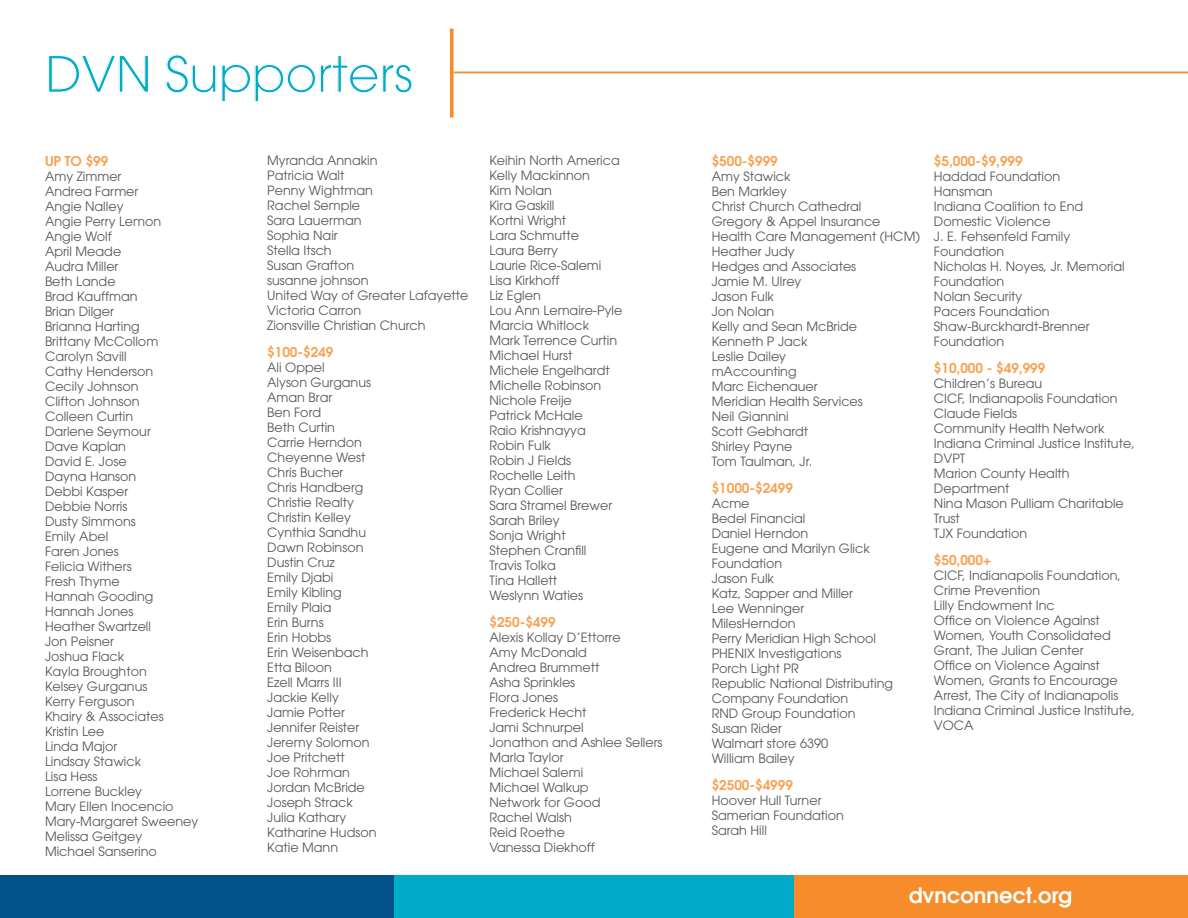
<style>
.page{position:relative;width:1188px;height:918px;background:#fff}
.page>*{position:absolute;margin:0;border:0;box-sizing:border-box;transform-origin:0 0}
.t1{font:49.5px "Avant Garde";letter-spacing:-.01em;color:#00acc8}
.t2{font:600 21px "Avant Garde";color:#fff}
.t3{font:600 13.5px "Avant Garde";color:#f8a153}
.t4{font:12.75px/15px "Avant Garde";color:#57585a}
</style>
<div class="page">
<div style="left:0;top:875px;width:394px;height:43px;background:#01528a"></div>
<div style="left:394px;top:875px;width:400px;height:43px;background:#00abc8"></div>
<div style="left:794px;top:875px;width:394px;height:43px;background:#f68c2a"></div>
<hr style="left:454px;top:72px;width:734px;height:1px;background:#f68c2a">
<svg style="left:450px;top:29px;width:4px;height:89px"></svg>
<h1 class="t1" style="left:45px;top:45px;width:370px">DVN Supporters</h1>
<p class="t3" style="left:45px;top:153px;width:65px">UP TO $99</p>
<p class="t4" style="left:45px;top:169px;width:155px">Amy Zimmer<br>Andrea Farmer<br>Angie Nalley<br>Angie Perry Lemon<br>Angie Wolf<br>April Meade<br>Audra Miller<br>Beth Lande<br>Brad Kauffman<br>Brian Dilger<br>Brianna Harting<br>Brittany McCollom<br>Carolyn Savill<br>Cathy Henderson<br>Cecily Johnson<br>Clifton Johnson<br>Colleen Curtin<br>Darlene Seymour<br>Dave Kaplan<br>David E. Jose<br>Dayna Hanson<br>Debbi Kasper<br>Debbie Norris<br>Dusty Simmons<br>Emily Abel<br>Faren Jones<br>Felicia Withers<br>Fresh Thyme<br>Hannah Gooding<br>Hannah Jones<br>Heather Swartzell<br>Jon Peisner<br>Joshua Flack<br>Kayla Broughton<br>Kelsey Gurganus<br>Kerry Ferguson<br>Khairy &amp; Associates<br>Kristin Lee<br>Linda Major<br>Lindsay Stawick<br>Lisa Hess<br>Lorrene Buckley<br>Mary Ellen Inocencio<br>Mary-Margaret Sweeney<br>Melissa Geitgey<br>Michael Sanserino</p>
<p class="t4" style="left:267px;top:153px;width:203px">Myranda Annakin<br>Patricia Walt<br>Penny Wightman<br>Rachel Semple<br>Sara Lauerman<br>Sophia Nair<br>Stella Itsch<br>Susan Grafton<br>susanne johnson<br>United Way of Greater Lafayette<br>Victoria Carron<br>Zionsville Christian Church</p>
<p class="t3" style="left:267px;top:344px;width:68px">$100-$249</p>
<p class="t4" style="left:267px;top:360px;width:111px">Ali Oppel<br>Alyson Gurganus<br>Aman Brar<br>Ben Ford<br>Beth Curtin<br>Carrie Herndon<br>Cheyenne West<br>Chris Bucher<br>Chris Handberg<br>Christie Realty<br>Christin Kelley<br>Cynthia Sandhu<br>Dawn Robinson<br>Dustin Cruz<br>Emily Djabi<br>Emily Kibling<br>Emily Plaia<br>Erin Burns<br>Erin Hobbs<br>Erin Weisenbach<br>Etta Biloon<br>Ezell Marrs III<br>Jackie Kelly<br>Jamie Potter<br>Jennifer Reister<br>Jeremy Solomon<br>Joe Pritchett<br>Joe Rohrman<br>Jordan McBride<br>Joseph Strack<br>Julia Kathary<br>Katharine Hudson<br>Katie Mann</p>
<p class="t4" style="left:489px;top:153px;width:134px">Keihin North America<br>Kelly Mackinnon<br>Kim Nolan<br>Kira Gaskill<br>Kortni Wright<br>Lara Schmutte<br>Laura Berry<br>Laurie Rice-Salemi<br>Lisa Kirkhoff<br>Liz Eglen<br>Lou Ann Lemaire-Pyle<br>Marcia Whitlock<br>Mark Terrence Curtin<br>Michael Hurst<br>Michele Engelhardt<br>Michelle Robinson<br>Nichole Freije<br>Patrick McHale<br>Raio Krishnayya<br>Robin Fulk<br>Robin J Fields<br>Rochelle Leith<br>Ryan Collier<br>Sara Stramel Brewer<br>Sarah Briley<br>Sonja Wright<br>Stephen Cranfill<br>Travis Tolka<br>Tina Hallett<br>Weslynn Waties</p>
<p class="t3" style="left:489px;top:614px;width:68px">$250-$499</p>
<p class="t4" style="left:489px;top:630px;width:175px">Alexis Kollay D’Ettorre<br>Amy McDonald<br>Andrea Brummett<br>Asha Sprinkles<br>Flora Jones<br>Frederick Hecht<br>Jami Schnurpel<br>Jonathon and Ashlee Sellers<br>Marla Taylor<br>Michael Salemi<br>Michael Walkup<br>Network for Good<br>Rachel Walsh<br>Reid Roethe<br>Vanessa Diekhoff</p>
<p class="t3" style="left:712px;top:153px;width:68px">$500-$999</p>
<p class="t4" style="left:712px;top:169px;width:210px">Amy Stawick<br>Ben Markley<br>Christ Church Cathedral<br>Gregory &amp; Appel Insurance<br>Health Care Management (HCM)<br>Heather Judy<br>Hedges and Associates<br>Jamie M. Ulrey<br>Jason Fulk<br>Jon Nolan<br>Kelly and Sean McBride<br>Kenneth P Jack<br>Leslie Dailey<br>mAccounting<br>Marc Eichenauer<br>Meridian Health Services<br>Neil Giannini<br>Scott Gebhardt<br>Shirley Payne<br>Tom Taulman, Jr.</p>
<p class="t3" style="left:712px;top:480px;width:83px">$1000-$2499</p>
<p class="t4" style="left:712px;top:496px;width:183px">Acme<br>Bedel Financial<br>Daniel Herndon<br>Eugene and Marilyn Glick<br>Foundation<br>Jason Fulk<br>Katz, Sapper and Miller<br>Lee Wenninger<br>MilesHerndon<br>Perry Meridian High School<br>PHENIX Investigations<br>Porch Light PR<br>Republic National Distributing<br>Company Foundation<br>RND Group Foundation<br>Susan Rider<br>Walmart store 6390<br>William Bailey</p>
<p class="t3" style="left:712px;top:777px;width:83px">$2500-$4999</p>
<p class="t4" style="left:712px;top:793px;width:134px">Hoover Hull Turner<br>Samerian Foundation<br>Sarah Hill</p>
<p class="t3" style="left:934px;top:153px;width:90px">$5,000-$9,999</p>
<p class="t4" style="left:934px;top:169px;width:192px">Haddad Foundation<br>Hansman<br>Indiana Coalition to End<br>Domestic Violence<br>J. E. Fehsenfeld Family<br>Foundation<br>Nicholas H. Noyes, Jr. Memorial<br>Foundation<br>Nolan Security<br>Pacers Foundation<br>Shaw-Burckhardt-Brenner<br>Foundation</p>
<p class="t3" style="left:934px;top:360px;width:113px">$10,000 - $49,999</p>
<p class="t4" style="left:934px;top:376px;width:202px">Children’s Bureau<br>CICF, Indianapolis Foundation<br>Claude Fields<br>Community Health Network<br>Indiana Criminal Justice Institute,<br>DVPT<br>Marion County Health<br>Department<br>Nina Mason Pulliam Charitable<br>Trust<br>TJX Foundation</p>
<p class="t3" style="left:934px;top:552px;width:59px">$50,000+</p>
<p class="t4" style="left:934px;top:568px;width:202px">CICF, Indianapolis Foundation,<br>Crime Prevention<br>Lilly Endowment Inc<br>Office on Violence Against<br>Women, Youth Consolidated<br>Grant, The Julian Center<br>Office on Violence Against<br>Women, Grants to Encourage<br>Arrest, The City of Indianapolis<br>Indiana Criminal Justice Institute,<br>VOCA</p>
<h2 class="t2" style="left:909px;top:881px;width:165px">dvnconnect.org</h2>
</div>
